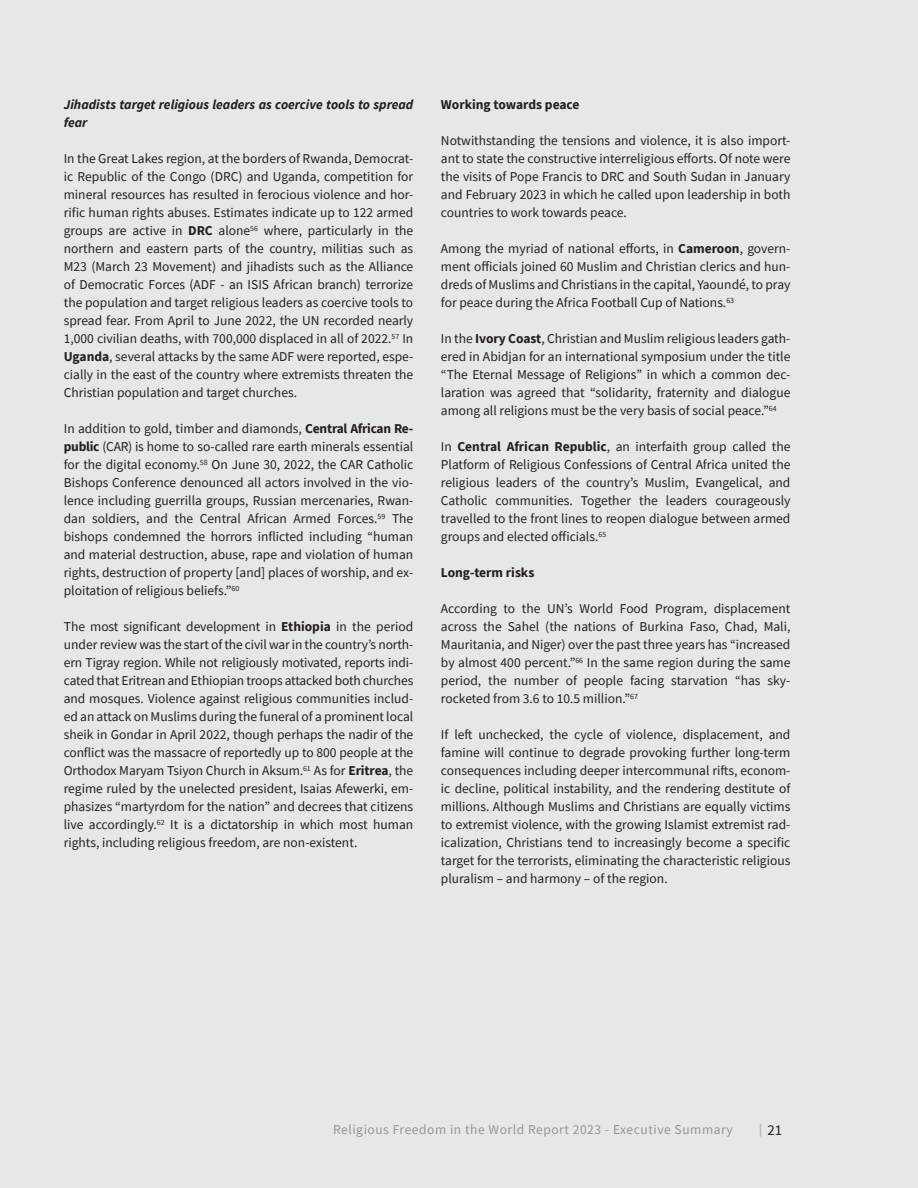
<style>
.page{position:relative;width:918px;height:1188px;background:#e6e7e9}
.page>*{position:absolute;margin:0;border:0;box-sizing:border-box;transform-origin:0 0}
.t1{font:14.85px "Source Sans Pro";color:#231f20}
.RFR_2023_p_-_1_colum{font:13.5px/18px "Source Sans Pro";color:#231f20;text-align:justify}
.RFR_2023_p_-_1_colum-2{font:italic 700 13.5px/18px "Source Sans Pro";color:#231f20}
.t2{font:13.5px "Source Sans Pro";letter-spacing:.04em;color:#939598}
.RFR_2023_p_-_1_colum-3{font:700 13.5px "Source Sans Pro";color:#231f20}
.s1{font-weight:700}
</style>
<div class="page">
<svg style="left:760px;top:1124px;width:1px;height:13px"></svg>
<p class="RFR_2023_p_-_1_colum-2" style="left:64px;top:96px;width:351px">Jihadists target religious leaders as coercive tools to spread fear</p>
<p class="RFR_2023_p_-_1_colum" style="left:64px;top:150px;width:351px">In the Great Lakes region, at the borders of Rwanda, Democrat&shy;ic Republic of the Congo (DRC) and Uganda, competition for mineral resources has resulted in ferocious violence and hor&shy;rific human rights abuses. Estimates indicate up to 122 armed groups are active in <span class="s1">DRC</span> alone<sup>56</sup> where, particularly in the northern and eastern parts of the country, militias such as M23 (March 23 Movement) and jihadists such as the Alliance of Democratic Forces (ADF - an ISIS African branch) terrorize the population and target religious leaders as coercive tools to spread fear. From April to June 2022, the UN recorded nearly 1,000 civilian deaths, with 700,000 displaced in all of 2022.<sup>57</sup> In <span class="s1">Uganda</span>, several attacks by the same ADF were reported, espe&shy;cially in the east of the country where extremists threaten the Christian population and target churches.</p>
<p class="RFR_2023_p_-_1_colum" style="left:64px;top:420px;width:351px">In addition to gold, timber and diamonds, <span class="s1">Central African Re&shy;public</span> (CAR) is home to so-called rare earth minerals essential for the digital economy.<sup>58</sup> On June 30, 2022, the CAR Catholic Bishops Conference denounced all actors involved in the vio&shy;lence including guerrilla groups, Russian mercenaries, Rwan&shy;dan soldiers, and the Central African Armed Forces.<sup>59</sup> The bishops condemned the horrors inflicted including “human and material destruction, abuse, rape and violation of human rights, destruction of property [and] places of worship, and ex&shy;ploitation of religious beliefs.”<sup>60</sup></p>
<p class="RFR_2023_p_-_1_colum" style="left:64px;top:618px;width:351px">The most significant development in <span class="s1">Ethiopia</span> in the period under review was the start of the civil war in the country’s north&shy;ern Tigray region. While not religiously motivated, reports indi&shy;cated that Eritrean and Ethiopian troops attacked both churches and mosques. Violence against religious communities includ&shy;ed an attack on Muslims during the funeral of a prominent local sheik in Gondar in April 2022, though perhaps the nadir of the conflict was the massacre of reportedly up to 800 people at the Orthodox Maryam Tsiyon Church in Aksum.<sup>61</sup> As for <span class="s1">Eritrea</span>, the regime ruled by the unelected president, Isaias Afewerki, em&shy;phasizes “martyrdom for the nation” and decrees that citizens live accordingly.<sup>62</sup> It is a dictatorship in which most human rights, including religious freedom, are non-existent.</p>
<p class="RFR_2023_p_-_1_colum-3" style="left:441px;top:96px;width:140px">Working towards peace</p>
<p class="RFR_2023_p_-_1_colum" style="left:441px;top:132px;width:351px">Notwithstanding the tensions and violence, it is also import&shy;ant to state the constructive interreligious efforts. Of note were the visits of Pope Francis to DRC and South Sudan in January and February 2023 in which he called upon leadership in both countries to work towards peace.</p>
<p class="RFR_2023_p_-_1_colum" style="left:441px;top:240px;width:351px">Among the myriad of national efforts, in <span class="s1">Cameroon</span>, govern&shy;ment officials joined 60 Muslim and Christian clerics and hun&shy;dreds of Muslims and Christians in the capital, Yaoundé, to pray for peace during the Africa Football Cup of Nations.<sup>63</sup></p>
<p class="RFR_2023_p_-_1_colum" style="left:441px;top:330px;width:351px">In the <span class="s1">Ivory Coast</span>, Christian and Muslim religious leaders gath&shy;ered in Abidjan for an international symposium under the title “The Eternal Message of Religions” in which a common dec&shy;laration was agreed that “solidarity, fraternity and dialogue among all religions must be the very basis of social peace.”<sup>64</sup></p>
<p class="RFR_2023_p_-_1_colum" style="left:441px;top:438px;width:351px">In <span class="s1">Central African Republic</span>, an interfaith group called the Platform of Religious Confessions of Central Africa united the religious leaders of the country’s Muslim, Evangelical, and Catholic communities. Together the leaders courageously travelled to the front lines to reopen dialogue between armed groups and elected officials.<sup>65</sup></p>
<p class="RFR_2023_p_-_1_colum-3" style="left:441px;top:564px;width:95px">Long-term risks</p>
<p class="RFR_2023_p_-_1_colum" style="left:441px;top:600px;width:351px">According to the UN’s World Food Program, displacement across the Sahel (the nations of Burkina Faso, Chad, Mali, Mauritania, and Niger) over the past three years has “increased by almost 400 percent.”<sup>66</sup> In the same region during the same period, the number of people facing starvation “has sky&shy;rocketed from 3.6 to 10.5 million.”<sup>67</sup></p>
<p class="RFR_2023_p_-_1_colum" style="left:441px;top:726px;width:351px">If left unchecked, the cycle of violence, displacement, and famine will continue to degrade provoking further long-term consequences including deeper intercommunal rifts, econom&shy;ic decline, political instability, and the rendering destitute of millions. Although Muslims and Christians are equally victims to extremist violence, with the growing Islamist extremist rad&shy;icalization, Christians tend to increasingly become a specific target for the terrorists, eliminating the characteristic religious pluralism – and harmony – of the region.</p>
<p class="t2" style="left:333px;top:1121px;width:401px">Religious Freedom in the World Report 2023 - Executive Summary</p>
<p class="t1" style="left:768px;top:1121px;width:16px">21</p>
</div>
